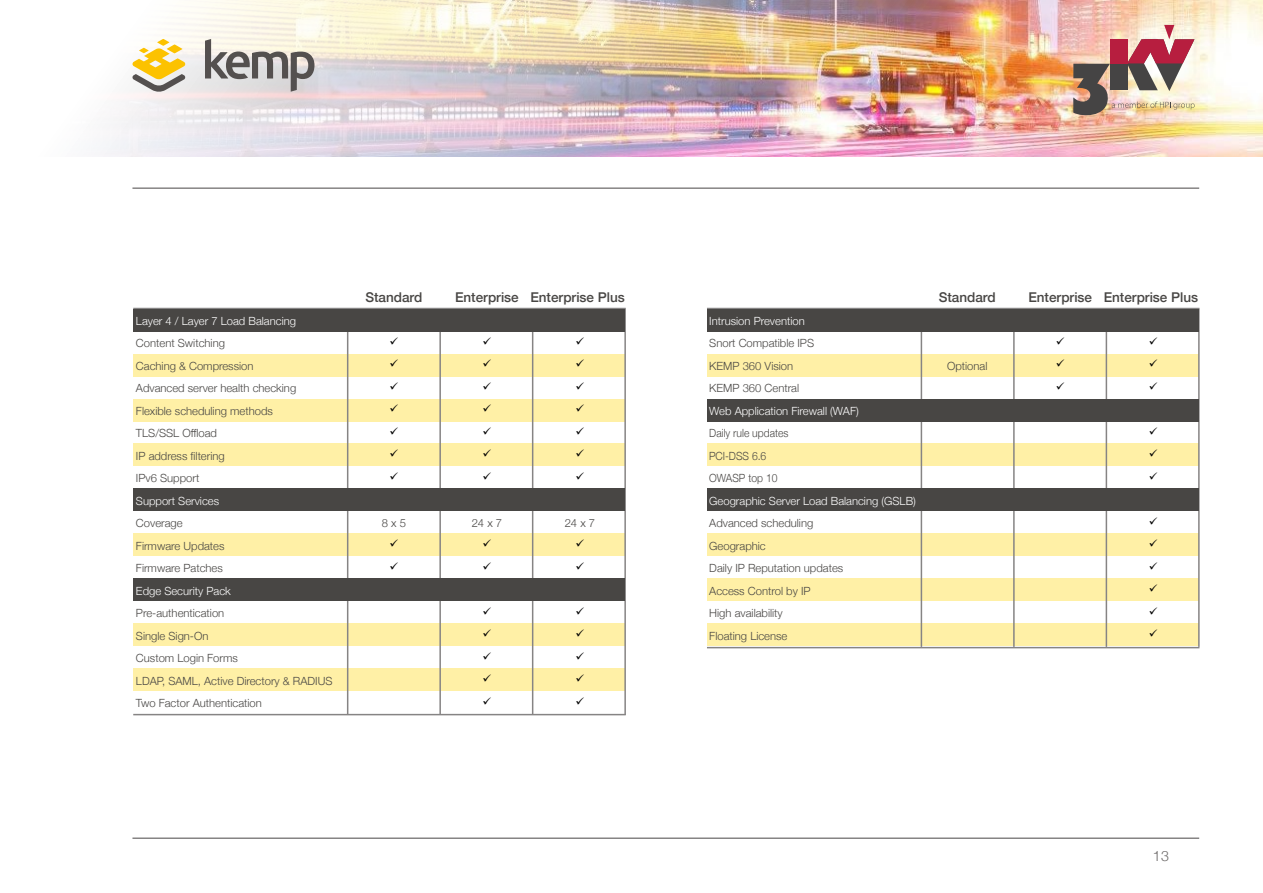
<style>
.page{position:relative;width:1263px;height:893px;background:#fff}
.page>*{position:absolute;margin:0;border:0;box-sizing:border-box;transform-origin:0 0}
.t1{font:300 14.25px "Helvetica Neue";color:#6d6a69}
.t2{font:500 13.5px "Helvetica Neue";color:#484644}
.t3{font:300 11.25px "Helvetica Neue";color:#484644}
.t4{font:300 11.25px "Helvetica Neue";color:#fff}
.t5{font:300 11.25px "Helvetica Neue";color:#484644;scale:.92 1}
</style>
<div class="page">
<img style="left:103px;top:0;width:1160px;height:157px">
<img style="left:1073px;top:25px;width:121px;height:93px">
<svg style="left:132px;top:39px;width:54px;height:53px"></svg>
<svg style="left:205px;top:39px;width:109px;height:53px;background:#bab6b2"></svg>
<div style="left:707px;top:354px;width:492px;height:22px;background:#fff0a6"></div>
<div style="left:133px;top:354px;width:492px;height:22px;background:#fff0a6"></div>
<div style="left:133px;top:399px;width:492px;height:22px;background:#fff0a6"></div>
<div style="left:707px;top:444px;width:492px;height:22px;background:#fff0a6"></div>
<div style="left:133px;top:444px;width:492px;height:22px;background:#fff0a6"></div>
<div style="left:707px;top:533px;width:492px;height:23px;background:#fff0a6"></div>
<div style="left:133px;top:533px;width:492px;height:23px;background:#fff0a6"></div>
<div style="left:707px;top:578px;width:492px;height:23px;background:#fff0a6"></div>
<div style="left:707px;top:623px;width:492px;height:23px;background:#fff0a6"></div>
<div style="left:133px;top:623px;width:492px;height:23px;background:#fff0a6"></div>
<div style="left:133px;top:668px;width:492px;height:23px;background:#fff0a6"></div>
<hr style="left:132px;top:187px;width:1067px;height:2px;background:#868484">
<hr style="left:132px;top:837px;width:1067px;height:2px;background:#868484">
<hr style="left:707px;top:308px;width:492px;height:1px;background:#868484">
<hr style="left:133px;top:308px;width:493px;height:1px;background:#868484">
<hr style="left:707px;top:647px;width:492px;height:1px;background:#868484">
<hr style="left:133px;top:714px;width:493px;height:1px;background:#868484">
<hr style="left:1198px;top:309px;width:1px;height:338px;background:#868484">
<hr style="left:624px;top:309px;width:2px;height:406px;background:#868484">
<hr style="left:1106px;top:309px;width:1px;height:338px;background:#868484">
<hr style="left:532px;top:309px;width:1px;height:406px;background:#868484">
<hr style="left:1013px;top:309px;width:2px;height:338px;background:#868484">
<hr style="left:439px;top:309px;width:2px;height:406px;background:#868484">
<hr style="left:921px;top:309px;width:1px;height:338px;background:#868484">
<hr style="left:347px;top:309px;width:1px;height:406px;background:#868484">
<div style="left:133px;top:309px;width:492px;height:22px;background:#484644"></div>
<div style="left:133px;top:489px;width:492px;height:22px;background:#484644"></div>
<div style="left:133px;top:578px;width:492px;height:23px;background:#484644"></div>
<div style="left:707px;top:309px;width:492px;height:22px;background:#484644"></div>
<div style="left:707px;top:399px;width:492px;height:22px;background:#484644"></div>
<div style="left:707px;top:489px;width:492px;height:22px;background:#484644"></div>
<p class="t2" style="left:365px;top:287px;width:59px">Standard</p>
<p class="t2" style="left:455px;top:287px;width:171px">Enterprise Enterprise Plus</p>
<p class="t4" style="left:136px;top:312px;width:162px">Layer 4 / Layer 7 Load Balancing</p>
<p class="t3" style="left:136px;top:334px;width:90px">Content Switching</p>
<p class="t3" style="left:136px;top:357px;width:119px">Caching &amp; Compression</p>
<p class="t3" style="left:136px;top:379px;width:162px">Advanced server health checking</p>
<p class="t3" style="left:136px;top:402px;width:138px">Flexible scheduling methods</p>
<p class="t3" style="left:136px;top:424px;width:83px">TLS/SSL Offload</p>
<p class="t3" style="left:136px;top:447px;width:90px">IP address filtering</p>
<p class="t3" style="left:136px;top:469px;width:65px">IPv6 Support</p>
<p class="t4" style="left:136px;top:492px;width:85px">Support Services</p>
<p class="t3" style="left:136px;top:514px;width:48px">Coverage</p>
<p class="t3" style="left:382px;top:514px;width:26px">8 x 5</p>
<p class="t3" style="left:472px;top:514px;width:32px">24 x 7</p>
<p class="t3" style="left:565px;top:514px;width:32px">24 x 7</p>
<p class="t3" style="left:136px;top:537px;width:90px">Firmware Updates</p>
<p class="t3" style="left:136px;top:559px;width:88px">Firmware Patches</p>
<p class="t4" style="left:136px;top:582px;width:96px">Edge Security Pack</p>
<p class="t3" style="left:136px;top:604px;width:90px">Pre-authentication</p>
<p class="t3" style="left:136px;top:627px;width:74px">Single Sign-On</p>
<p class="t3" style="left:136px;top:649px;width:103px">Custom Login Forms</p>
<p class="t3" style="left:136px;top:672px;width:198px">LDAP, SAML, Active Directory &amp; RADIUS</p>
<p class="t3" style="left:136px;top:694px;width:127px">Two Factor Authentication</p>
<p class="t2" style="left:939px;top:287px;width:59px">Standard</p>
<p class="t2" style="left:1028px;top:287px;width:171px">Enterprise Enterprise Plus</p>
<p class="t4" style="left:709px;top:312px;width:97px">Intrusion Prevention</p>
<p class="t3" style="left:709px;top:334px;width:106px">Snort Compatible IPS</p>
<p class="t3" style="left:709px;top:357px;width:85px">KEMP 360 Vision</p>
<p class="t3" style="left:947px;top:357px;width:42px">Optional</p>
<p class="t3" style="left:709px;top:379px;width:91px">KEMP 360 Central</p>
<p class="t4" style="left:709px;top:402px;width:151px">Web Application Firewall (WAF)</p>
<p class="t5" style="left:709px;top:424px;width:88px">Daily rule updates</p>
<p class="t5" style="left:709px;top:447px;width:64px">PCI-DSS 6.6</p>
<p class="t5" style="left:709px;top:469px;width:76px">OWASP top 10</p>
<p class="t4" style="left:709px;top:492px;width:208px">Geographic Server Load Balancing (GSLB)</p>
<p class="t3" style="left:709px;top:514px;width:105px">Advanced scheduling</p>
<p class="t3" style="left:709px;top:537px;width:58px">Geographic</p>
<p class="t3" style="left:709px;top:559px;width:135px">Daily IP Reputation updates</p>
<p class="t3" style="left:709px;top:582px;width:103px">Access Control by IP</p>
<p class="t3" style="left:709px;top:604px;width:75px">High availability</p>
<p class="t3" style="left:709px;top:627px;width:80px">Floating License</p>
<p class="t1" style="left:1153px;top:845px;width:18px">13</p>
</div>
